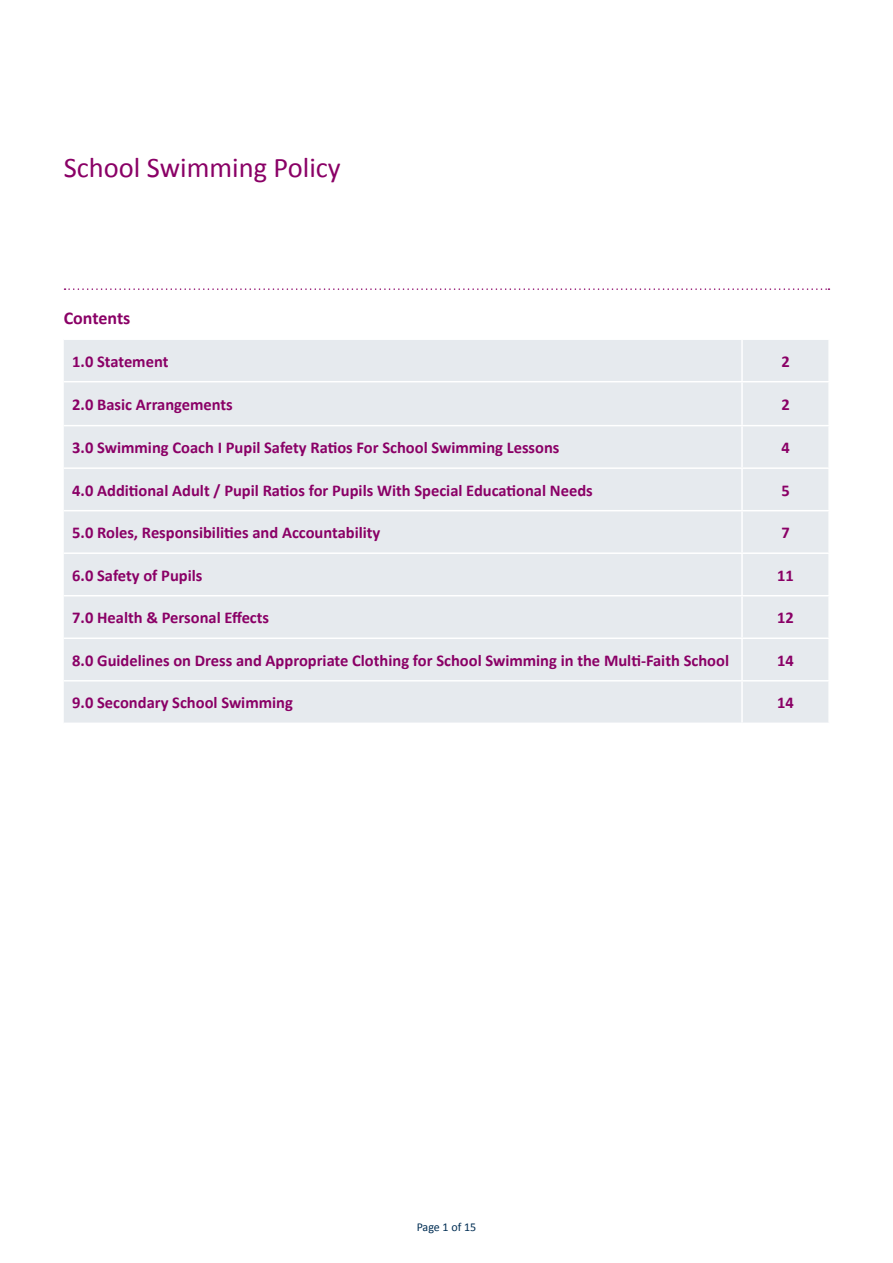
<style>
.page{position:relative;width:893px;height:1263px;background:#fff}
.page>*{position:absolute;margin:0;border:0;box-sizing:border-box;transform-origin:0 0}
.t1{font:28.5px "Calibri";color:#8a0066}
.t2{font:700 18px "Calibri";color:#8a0066}
.t3{font:700 16.5px "Calibri";color:#8a0066}
.t4{font:12px "Calibri";color:#002e54}
</style>
<div class="page">
<svg style="left:65px;top:288px;width:764px;height:2px"></svg>
<div style="left:64px;top:340px;width:764px;height:382px;background:#e6eaee"></div>
<hr style="left:64px;top:595px;width:678px;height:1px;background:#fff">
<hr style="left:64px;top:637px;width:678px;height:2px;background:#fff">
<hr style="left:64px;top:680px;width:678px;height:1px;background:#fff">
<hr style="left:741px;top:382px;width:2px;height:43px;background:#fff">
<hr style="left:742px;top:425px;width:88px;height:1px;background:#fff">
<hr style="left:741px;top:426px;width:2px;height:41px;background:#fff">
<hr style="left:742px;top:467px;width:88px;height:2px;background:#fff">
<hr style="left:741px;top:469px;width:2px;height:41px;background:#fff">
<hr style="left:742px;top:510px;width:88px;height:1px;background:#fff">
<hr style="left:741px;top:511px;width:2px;height:41px;background:#fff">
<hr style="left:742px;top:552px;width:88px;height:2px;background:#fff">
<hr style="left:741px;top:554px;width:2px;height:41px;background:#fff">
<hr style="left:742px;top:595px;width:88px;height:1px;background:#fff">
<hr style="left:741px;top:596px;width:2px;height:41px;background:#fff">
<hr style="left:742px;top:637px;width:88px;height:2px;background:#fff">
<hr style="left:741px;top:639px;width:2px;height:41px;background:#fff">
<hr style="left:742px;top:680px;width:88px;height:1px;background:#fff">
<hr style="left:741px;top:681px;width:2px;height:41px;background:#fff">
<hr style="left:741px;top:340px;width:2px;height:41px;background:#fff">
<hr style="left:64px;top:381px;width:678px;height:1px;background:#fff">
<hr style="left:742px;top:381px;width:88px;height:1px;background:#fff">
<hr style="left:64px;top:425px;width:678px;height:1px;background:#fff">
<hr style="left:64px;top:467px;width:678px;height:2px;background:#fff">
<hr style="left:64px;top:510px;width:678px;height:1px;background:#fff">
<hr style="left:64px;top:552px;width:678px;height:2px;background:#fff">
<h1 class="t1" style="left:64px;top:149px;width:279px">School Swimming Policy</h1>
<p class="t2" style="left:64px;top:307px;width:68px">Contents</p>
<p class="t3" style="left:72px;top:351px;width:98px">1.0 Statement</p>
<p class="t3" style="left:781px;top:351px;width:10px">2</p>
<p class="t3" style="left:72px;top:394px;width:162px">2.0 Basic Arrangements</p>
<p class="t3" style="left:781px;top:394px;width:10px">2</p>
<p class="t3" style="left:72px;top:437px;width:489px">3.0 Swimming Coach I Pupil Safety Ratios For School Swimming Lessons</p>
<p class="t3" style="left:781px;top:437px;width:10px">4</p>
<p class="t3" style="left:72px;top:480px;width:522px">4.0 Additional Adult / Pupil Ratios for Pupils With Special Educational Needs</p>
<p class="t3" style="left:781px;top:480px;width:10px">5</p>
<p class="t3" style="left:72px;top:522px;width:310px">5.0 Roles, Responsibilities and Accountability</p>
<p class="t3" style="left:781px;top:522px;width:10px">7</p>
<p class="t3" style="left:72px;top:565px;width:132px">6.0 Safety of Pupils</p>
<p class="t3" style="left:777px;top:565px;width:18px">11</p>
<p class="t3" style="left:72px;top:607px;width:198px">7.0 Health &amp; Personal Effects</p>
<p class="t3" style="left:777px;top:607px;width:18px">12</p>
<p class="t3" style="left:72px;top:650px;width:658px">8.0 Guidelines on Dress and Appropriate Clothing for School Swimming in the Multi-Faith School</p>
<p class="t3" style="left:777px;top:650px;width:18px">14</p>
<p class="t3" style="left:72px;top:692px;width:222px">9.0 Secondary School Swimming</p>
<p class="t3" style="left:777px;top:692px;width:18px">14</p>
<p class="t4" style="left:417px;top:1219px;width:61px">Page 1 of 15</p>
</div>
